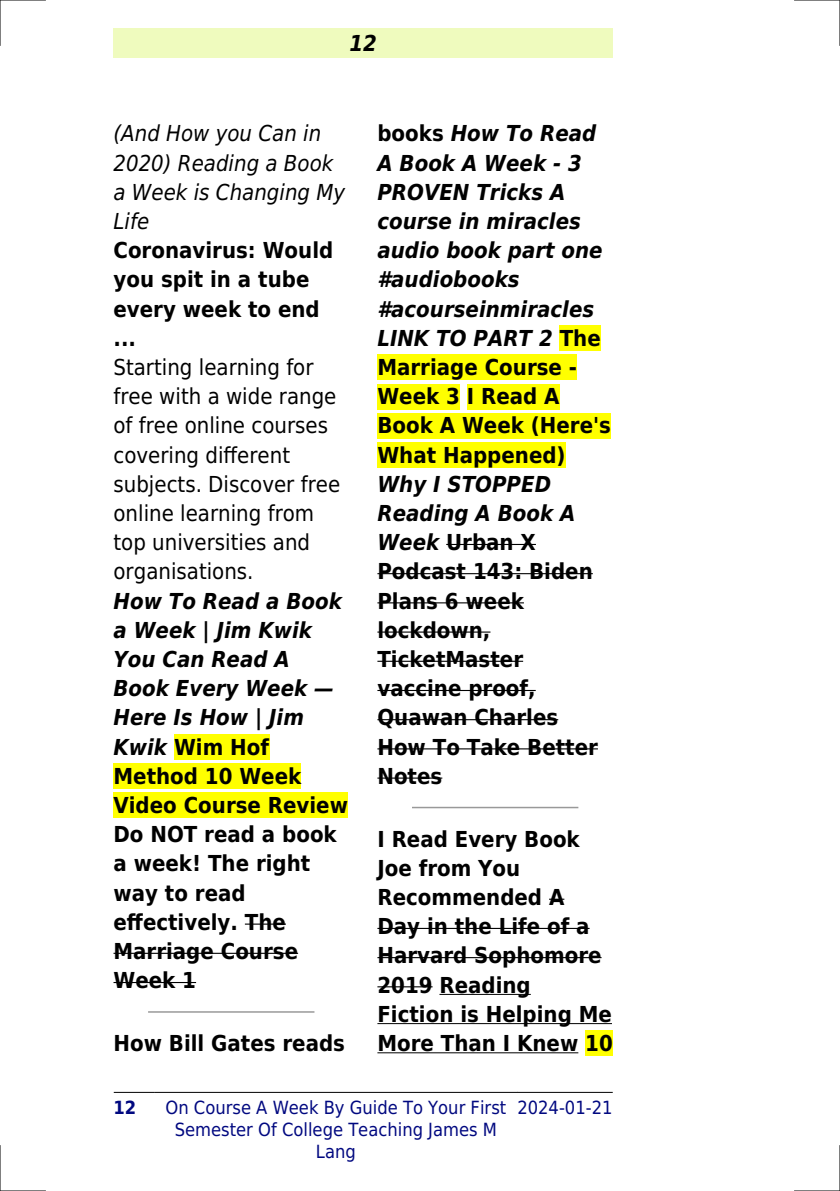
<style>
.page{position:relative;width:840px;height:1191px;background:#fff}
.page>*{position:absolute;margin:0;border:0;box-sizing:border-box;transform-origin:0 0}
.t1{font:700 22px/29.2px "DejaVu Sans Condensed";color:#000}
.t2{font:italic 700 22px/29.2px "DejaVu Sans Condensed";color:#000}
.t3{font:22px/29.2px "DejaVu Sans Condensed";color:#000}
.t4{font:italic 22px/29.2px "DejaVu Sans Condensed";color:#000}
.t5{font:18.2px/21.8px "DejaVu Sans Condensed";color:#000880;text-align:center}
.t6{font:700 18.2px "DejaVu Sans Condensed";color:#000880}
.s1{font-style:italic}
.s2{font-style:normal}
</style>
<div class="page">
<div style="left:113px;top:28px;width:499px;height:30px;background:#effbbe"></div>
<hr style="left:114px;top:1092px;width:40px;height:1px;background:#000">
<hr style="left:154px;top:1092px;width:363px;height:1px;background:#000">
<hr style="left:517px;top:1092px;width:95px;height:1px;background:#000">
<div style="left:174px;top:734px;width:95px;height:26px;background:#ff0"></div>
<div style="left:113px;top:763px;width:188px;height:26px;background:#ff0"></div>
<div style="left:113px;top:792px;width:235px;height:26px;background:#ff0"></div>
<hr style="left:245px;top:923px;width:41px;height:1px;background:#000">
<hr style="left:113px;top:952px;width:185px;height:2px;background:#000">
<hr style="left:113px;top:982px;width:83px;height:1px;background:#000">
<hr style="left:149px;top:1011px;width:164px;height:1px;background:#999">
<div style="left:559px;top:325px;width:41px;height:26px;background:#ff0"></div>
<div style="left:377px;top:354px;width:200px;height:26px;background:#ff0"></div>
<div style="left:377px;top:384px;width:83px;height:25px;background:#ff0"></div>
<div style="left:466px;top:384px;width:93px;height:25px;background:#ff0"></div>
<div style="left:377px;top:413px;width:233px;height:25px;background:#ff0"></div>
<div style="left:377px;top:442px;width:188px;height:26px;background:#ff0"></div>
<hr style="left:446px;top:544px;width:89px;height:1px;background:#000">
<hr style="left:377px;top:573px;width:215px;height:1px;background:#000">
<hr style="left:377px;top:602px;width:146px;height:1px;background:#000">
<hr style="left:377px;top:631px;width:113px;height:1px;background:#000">
<hr style="left:377px;top:660px;width:146px;height:2px;background:#000">
<hr style="left:377px;top:690px;width:158px;height:1px;background:#000">
<hr style="left:377px;top:719px;width:181px;height:1px;background:#000">
<hr style="left:377px;top:748px;width:220px;height:1px;background:#000">
<hr style="left:377px;top:777px;width:65px;height:1px;background:#000">
<hr style="left:412px;top:806px;width:165px;height:2px;background:#999">
<svg style="left:549px;top:898px;width:15px;height:1px"></svg>
<hr style="left:377px;top:928px;width:212px;height:1px;background:#000">
<hr style="left:377px;top:957px;width:224px;height:1px;background:#000">
<hr style="left:377px;top:986px;width:55px;height:1px;background:#000">
<hr style="left:439px;top:994px;width:91px;height:1px;background:#000">
<hr style="left:377px;top:1023px;width:234px;height:1px;background:#000">
<hr style="left:377px;top:1052px;width:201px;height:1px;background:#000">
<div style="left:585px;top:1030px;width:27px;height:26px;background:#ff0"></div>
<hr style="left:0;top:0;width:45px;height:1px;background:#000">
<hr style="left:794px;top:0;width:45px;height:1px;background:#000">
<hr style="left:0;top:1190px;width:45px;height:1px;background:#000">
<hr style="left:794px;top:1190px;width:45px;height:1px;background:#000">
<hr style="left:0;top:0;width:1px;height:45px;background:#000">
<hr style="left:0;top:1145px;width:1px;height:46px;background:#000">
<hr style="left:839px;top:0;width:1px;height:45px;background:#000">
<hr style="left:839px;top:1145px;width:1px;height:46px;background:#000">
<p class="t2" style="left:349px;top:28px;width:29px">12</p>
<p class="t4" style="left:113px;top:119px;width:233px">(And How you Can in<br>2020) Reading a Book a Week is Changing My<br>Life</p>
<p class="t1" style="left:113px;top:236px;width:221px">Coronavirus: Would you spit in a tube every week to end ...</p>
<p class="t3" style="left:113px;top:353px;width:228px">Starting learning for free with a wide range of free online courses covering different subjects. Discover free online learning from top universities and organisations.</p>
<p class="t1" style="left:113px;top:586px;width:236px"><span class="s1">How To Read a Book a Week | Jim Kwik<br>You Can Read A<br>Book Every Week<br>Here Is How | Jim<br>Kwik</span> Wim Hof<br>Method 10 Week<br>Video Course Review<br>Do NOT read a book a week! The right way to read effectively. The<br>Marriage Course<br>Week 1</p>
<p class="t1" style="left:113px;top:1028px;width:233px">How Bill Gates reads</p>
<p class="t2" style="left:377px;top:119px;width:235px"><span class="s2">books</span> How To Read<br>A Book A Week - 3<br>PROVEN Tricks A course in miracles audio book part one #audiobooks #acourseinmiracles<br>LINK TO PART 2 <span class="s2">The<br>Marriage Course -<br>Week 3 I Read A<br>Book A Week (Here's<br>What Happened)</span></p>
<p class="t1" style="left:377px;top:469px;width:222px"><span class="s1">Why I STOPPED<br>Reading A Book A<br>Week</span> Urban X<br>Podcast 143: Biden<br>Plans 6 week lockdown,<br>TicketMaster vaccine proof,<br>Quawan Charles<br>How To Take Better<br>Notes</p>
<p class="t1" style="left:377px;top:824px;width:237px">I Read Every Book<br>Joe from You<br>Recommended A<br>Day in the Life of a<br>Harvard Sophomore<br>2019 Reading<br>Fiction is Helping Me<br>More Than I Knew 10</p>
<p class="t6" style="left:113px;top:1097px;width:24px">12</p>
<p class="t5" style="left:165px;top:1097px;width:342px">On Course A Week By Guide To Your First<br>Semester Of College Teaching James M<br>Lang</p>
<p class="t5" style="left:517px;top:1097px;width:96px">2024-01-21</p>
</div>
